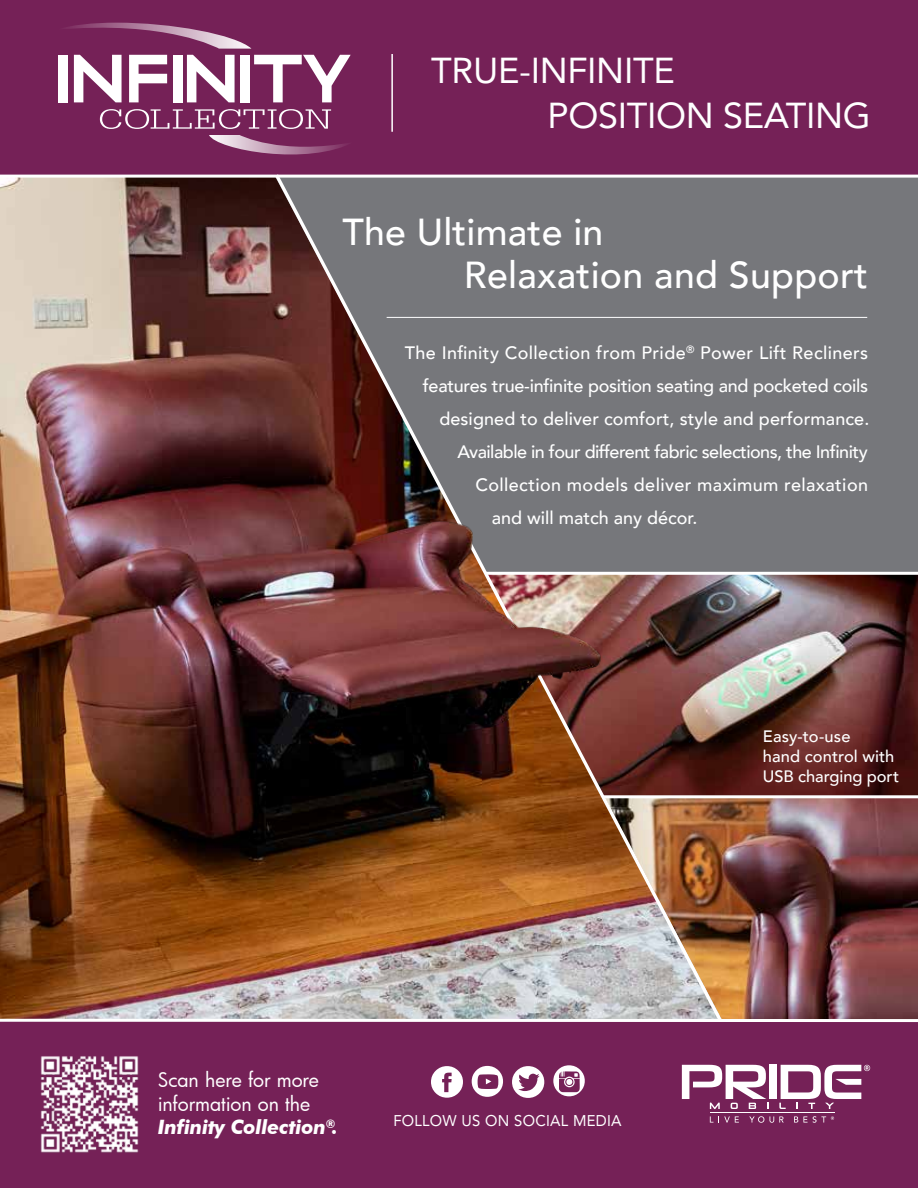
<style>
.page{position:relative;width:918px;height:1188px;background:#fff}
.page>*{position:absolute;margin:0;border:0;box-sizing:border-box;transform-origin:0 0}
.t1{font:57.3px "Social Circles";color:#fff}
.t2{font:500 37.5px/43.5px "Avenir";letter-spacing:.005em;color:#fff}
.t3{font:36px/45px "Avenir";letter-spacing:-.01em;color:#fff}
.t4{font:italic 700 19.8px "Futura BT";letter-spacing:-.01em;color:#fff}
.t5{font:19.5px/23.7px "Futura";letter-spacing:-.005em;color:#fff}
.t6{font:500 18px "Avenir";letter-spacing:.005em;color:#fff}
.t7{font:500 18px "Avenir";letter-spacing:-.015em;color:#fff}
.t8{font:500 18px "Avenir";letter-spacing:-.03em;color:#fff}
.t9{font:500 16.5px/19.8px "Avenir";color:#fff}
.t10{font:15.6px "Avenir";letter-spacing:.02em;color:#fff;scale:.95 1}
</style>
<div class="page">
<img style="left:725px;top:798px;width:193px;height:221px">
<img style="left:725px;top:575px;width:193px;height:220px">
<img style="left:0;top:178px;width:272px;height:841px">
<div style="left:725px;top:178px;width:193px;height:394px;background:#76777b"></div>
<div style="left:0;top:1020px;width:918px;height:168px;background:#752157"></div>
<div style="left:769px;top:1065px;width:8px;height:34px;background:#fff"></div>
<svg style="left:779px;top:1065px;width:91px;height:44px"></svg>
<svg style="left:710px;top:1116px;width:29px;height:7px"></svg>
<svg style="left:749px;top:1116px;width:15px;height:7px"></svg>
<svg style="left:770px;top:1116px;width:14px;height:7px"></svg>
<svg style="left:794px;top:1116px;width:40px;height:7px"></svg>
<hr style="left:710px;top:1113px;width:124px;height:1px;background:#fff">
<svg style="left:682px;top:1065px;width:86px;height:44px"></svg>
<hr style="left:0;top:1019px;width:918px;height:3px;background:#fff">
<div style="left:0;top:0;width:918px;height:176px;background:#752157"></div>
<hr style="left:387px;top:317px;width:480px;height:1px;background:#fff">
<svg style="left:100px;top:109px;width:231px;height:20px"></svg>
<div style="left:58px;top:55px;width:10px;height:47px;background:#fff"></div>
<svg style="left:74px;top:55px;width:48px;height:47px"></svg>
<svg style="left:129px;top:55px;width:38px;height:47px"></svg>
<div style="left:173px;top:55px;width:10px;height:47px;background:#fff"></div>
<svg style="left:187px;top:55px;width:48px;height:47px"></svg>
<div style="left:240px;top:55px;width:10px;height:47px;background:#fff"></div>
<svg style="left:254px;top:55px;width:97px;height:47px"></svg>
<svg style="left:66px;top:22px;width:185px;height:27px"></svg>
<svg style="left:209px;top:135px;width:138px;height:20px"></svg>
<img style="left:40px;top:1056px;width:99px;height:97px">
<img style="left:272px;top:174px;width:453px;height:848px">
<hr style="left:0;top:175px;width:918px;height:3px;background:#fff">
<hr style="left:486px;top:572px;width:432px;height:3px;background:#fff">
<hr style="left:603px;top:795px;width:315px;height:3px;background:#fff">
<hr style="left:391px;top:54px;width:2px;height:78px;background:#fff">
<img style="left:279px;top:491px;width:353px;height:300px">
<h3 class="t3" style="left:547px;top:47px;width:325px;text-indent:-116px">TRUE-INFINITE<br>POSITION SEATING</h3>
<h2 class="t2" style="left:464px;top:208px;width:406px;text-indent:-121px">The Ultimate in<br>Relaxation and Support</h2>
<p class="t6" style="left:405px;top:338px;width:465px">The Infinity Collection from Pride<sup>®</sup> Power Lift Recliners</p>
<p class="t7" style="left:423px;top:371px;width:447px">features true-infinite position seating and pocketed coils</p>
<p class="t6" style="left:439px;top:404px;width:431px">designed to deliver comfort, style and performance.</p>
<p class="t8" style="left:457px;top:437px;width:412px">Available in four different fabric selections, the Infinity</p>
<p class="t6" style="left:475px;top:470px;width:394px">Collection models deliver maximum relaxation</p>
<p class="t6" style="left:492px;top:503px;width:207px">and will match any décor.</p>
<p class="t5" style="left:158px;top:1068px;width:163px">Scan here for more information on the</p>
<p class="t4" style="left:158px;top:1115px;width:182px">Infinity Collection<sup>®</sup>.</p>
<h1 class="t1" style="left:427px;top:1048px;width:164px">fyti</h1>
<p class="t10" style="left:393px;top:1108px;width:242px">FOLLOW US ON SOCIAL MEDIA</p>
<p class="t9" style="left:763px;top:725px;width:138px">Easy-to-use<br>hand control with<br>USB charging port</p>
</div>
